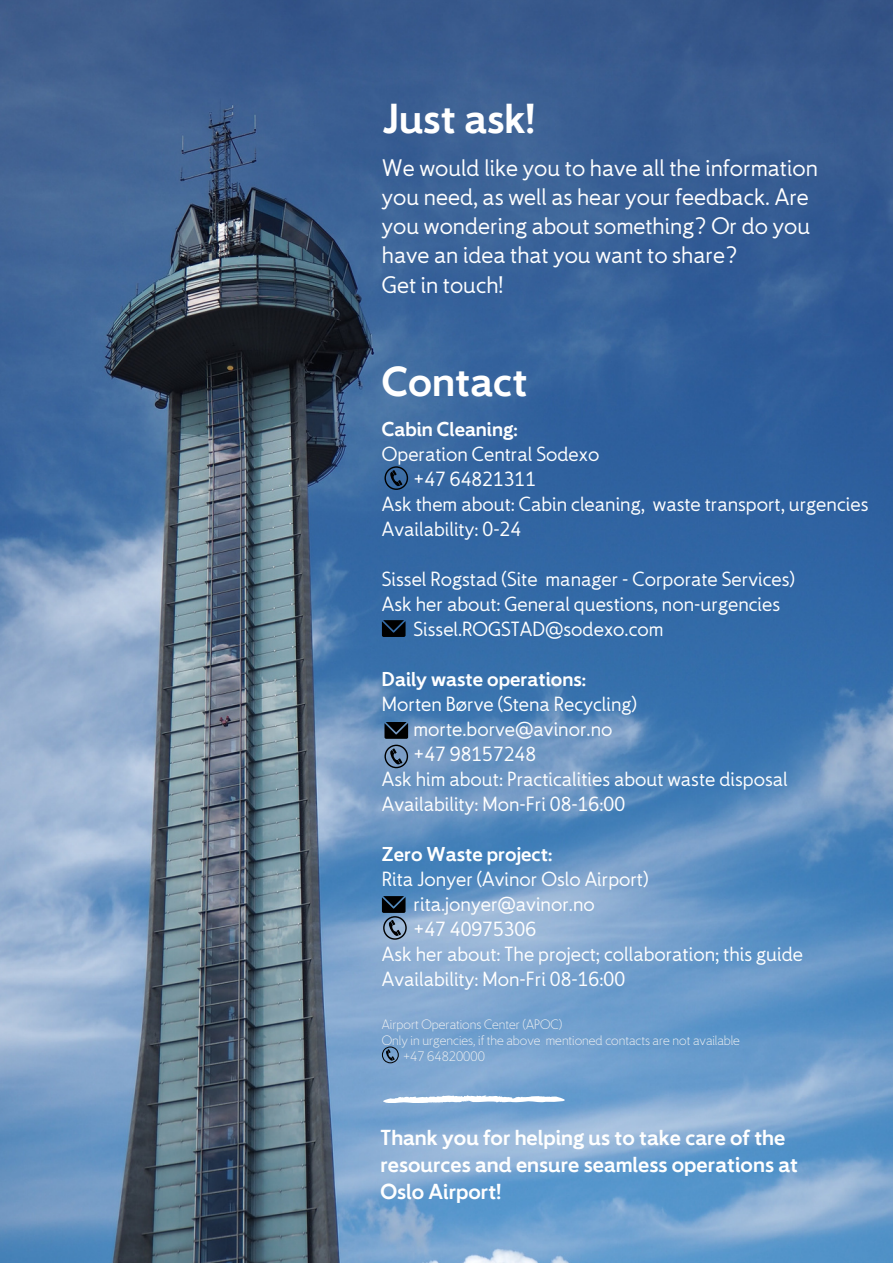
<style>
.page{position:relative;width:893px;height:1264px;background:#fff}
.page>*{position:absolute;margin:0;border:0;box-sizing:border-box;transform-origin:0 0}
.t1{font:700 37.5px "Avinor";color:#fff}
.t2{font:500 21px/29.2px "Avinor";color:#fff}
.t3{font:700 19.5px/27px "Avinor";color:#fff}
.t4{font:500 18px "Avinor";color:#fff}
.t5{font:700 18px "Avinor";color:#fff}
.t6{font:300 12px "Avinor";color:#f4f4f4}
</style>
<div class="page">
<img style="left:0;top:0;width:892px;height:1262px">
<svg style="left:383px;top:1095px;width:181px;height:8px"></svg>
<svg style="left:382px;top:620px;width:23px;height:17px"></svg>
<svg style="left:384px;top:466px;width:24px;height:24px"></svg>
<svg style="left:384px;top:722px;width:24px;height:16px"></svg>
<svg style="left:384px;top:744px;width:24px;height:24px"></svg>
<svg style="left:382px;top:896px;width:24px;height:43px"></svg>
<svg style="left:382px;top:1046px;width:17px;height:17px"></svg>
<p class="t1" style="left:382px;top:95px;width:154px">Just ask!</p>
<p class="t2" style="left:382px;top:153px;width:437px">We would like you to have all the information you need, as well as hear your feedback. Are you wondering about something? Or do you have an idea that you want to share?</p>
<p class="t2" style="left:382px;top:270px;width:123px">Get in touch!</p>
<p class="t1" style="left:382px;top:358px;width:147px">Contact</p>
<p class="t5" style="left:382px;top:418px;width:137px">Cabin Cleaning:</p>
<p class="t4" style="left:382px;top:443px;width:219px">Operation Central Sodexo</p>
<p class="t4" style="left:413px;top:468px;width:124px">+47 64821311</p>
<p class="t4" style="left:382px;top:493px;width:488px">Ask them about: Cabin cleaning, waste transport, urgencies</p>
<p class="t4" style="left:382px;top:518px;width:141px">Availability: 0-24</p>
<p class="t4" style="left:382px;top:568px;width:414px">Sissel Rogstad (Site manager - Corporate Services)</p>
<p class="t4" style="left:382px;top:593px;width:400px">Ask her about: General questions, non-urgencies</p>
<p class="t4" style="left:413px;top:618px;width:251px">Sissel.ROGSTAD@sodexo.com</p>
<p class="t5" style="left:382px;top:668px;width:206px">Daily waste operations:</p>
<p class="t4" style="left:382px;top:693px;width:256px">Morten Børve (Stena Recycling)</p>
<p class="t4" style="left:413px;top:718px;width:200px">morte.borve@avinor.no</p>
<p class="t4" style="left:413px;top:743px;width:124px">+47 98157248</p>
<p class="t4" style="left:382px;top:768px;width:407px">Ask him about: Practicalities about waste disposal</p>
<p class="t4" style="left:382px;top:793px;width:245px">Availability: Mon-Fri 08-16:00</p>
<p class="t5" style="left:382px;top:843px;width:172px">Zero Waste project:</p>
<p class="t4" style="left:382px;top:868px;width:268px">Rita Jonyer (Avinor Oslo Airport)</p>
<p class="t4" style="left:413px;top:892px;width:183px">rita.jonyer@avinor.no</p>
<p class="t4" style="left:413px;top:917px;width:124px">+47 40975306</p>
<p class="t4" style="left:382px;top:942px;width:423px">Ask her about: The project; collaboration; this guide</p>
<p class="t4" style="left:382px;top:967px;width:245px">Availability: Mon-Fri 08-16:00</p>
<p class="t6" style="left:382px;top:1016px;width:182px">Airport Operations Center (APOC)</p>
<p class="t6" style="left:382px;top:1032px;width:359px">Only in urgencies, if the above mentioned contacts are not available</p>
<p class="t6" style="left:403px;top:1048px;width:83px">+47 64820000</p>
<p class="t3" style="left:380px;top:1123px;width:419px">Thank you for helping us to take care of the resources and ensure seamless operations at<br>Oslo Airport!</p>
</div>
